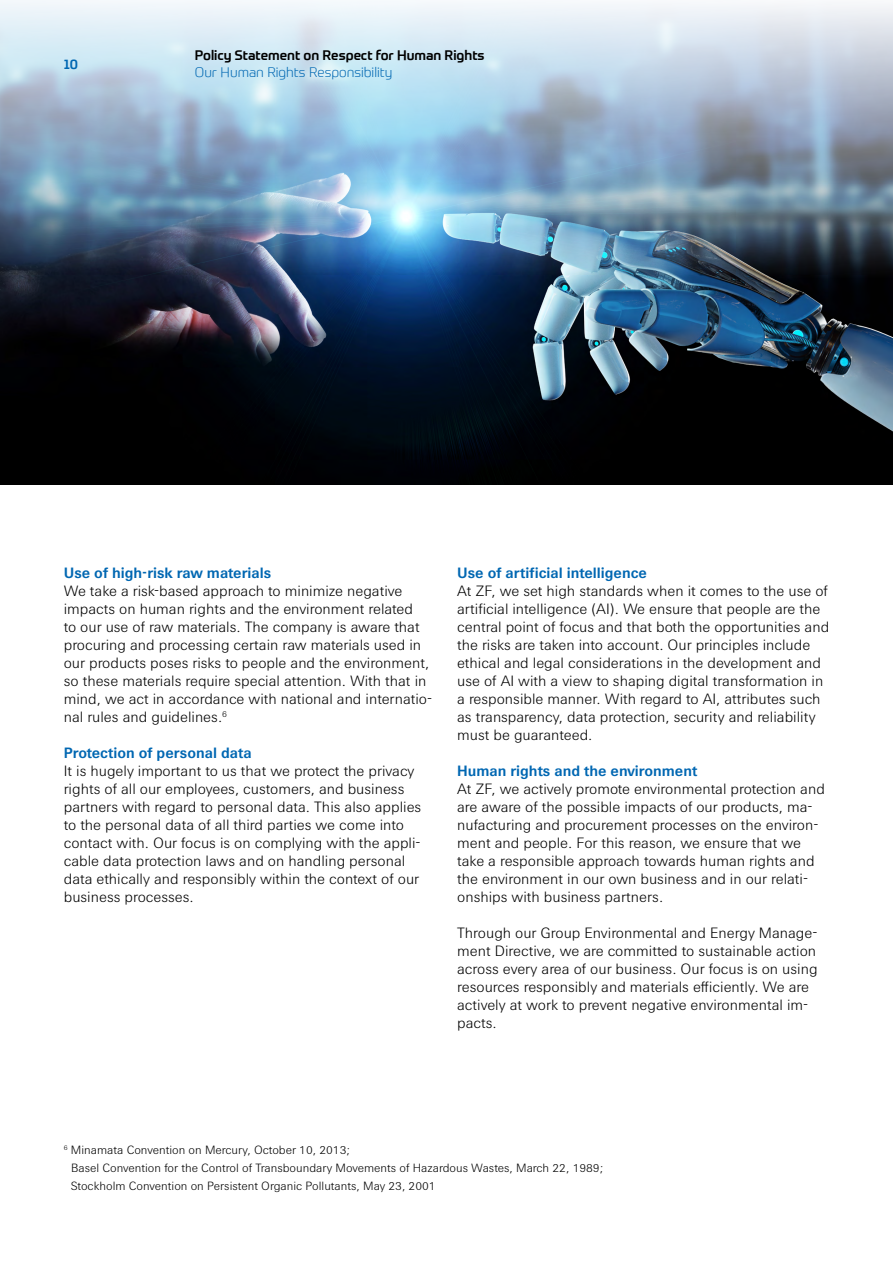
<style>
.page{position:relative;width:893px;height:1263px;background:#fff}
.page>*{position:absolute;margin:0;border:0;box-sizing:border-box;transform-origin:0 0}
.t1{font:300 15px/18px "ZF Sans";color:#000}
.t2{font:700 15px "ZF Sans";color:#0067b2}
.t3{font:500 13.5px "ZF Prometo";color:#000}
.t4{font:300 13.5px "ZF Prometo";color:#0067b2}
.t5{font:500 13.5px "ZF Prometo";color:#0067b2}
.t6{font:300 12px/18px "ZF Sans";color:#000}
</style>
<div class="page">
<img style="left:0;top:332px;width:893px;height:153px">
<img style="left:0;top:0;width:893px;height:332px">
<p class="t5" style="left:64px;top:55px;width:16px">10</p>
<p class="t3" style="left:195px;top:47px;width:291px">Policy Statement on Respect for Human Rights</p>
<p class="t4" style="left:195px;top:64px;width:199px">Our Human Rights Responsibility</p>
<p class="t2" style="left:64px;top:564px;width:209px">Use of high-risk raw materials</p>
<p class="t1" style="left:64px;top:582px;width:370px">We take a risk-based approach to minimize negative impacts on human rights and the environment related<br>to our use of raw materials. The company is aware that procuring and processing certain raw materials used in our products poses risks to people and the environment, so these materials require special attention. With that in mind, we act in accordance with national and internatio&shy;nal rules and guidelines.<sup>6</sup></p>
<p class="t2" style="left:64px;top:744px;width:189px">Protection of personal data</p>
<p class="t1" style="left:64px;top:762px;width:359px">It is hugely important to us that we protect the privacy rights of all our employees, customers, and business partners with regard to personal data. This also applies to the personal data of all third parties we come into contact with. Our focus is on complying with the appli&shy;cable data protection laws and on handling personal data ethically and responsibly within the context of our business processes.</p>
<p class="t2" style="left:457px;top:564px;width:191px">Use of artificial intelligence</p>
<p class="t1" style="left:457px;top:582px;width:374px">At ZF, we set high standards when it comes to the use of artificial intelligence (AI). We ensure that people are the central point of focus and that both the opportunities and the risks are taken into account. Our principles include ethical and legal considerations in the development and use of AI with a view to shaping digital transformation in a responsible manner. With regard to AI, attributes such as transparency, data protection, security and reliability must be guaranteed.</p>
<p class="t2" style="left:457px;top:762px;width:242px">Human rights and the environment</p>
<p class="t1" style="left:457px;top:780px;width:369px">At ZF, we actively promote environmental protection and are aware of the possible impacts of our products, ma&shy;nufacturing and procurement processes on the environ&shy;ment and people. For this reason, we ensure that we take a responsible approach towards human rights and the environment in our own business and in our relati&shy;onships with business partners.</p>
<p class="t1" style="left:457px;top:924px;width:362px">Through our Group Environmental and Energy Manage&shy;ment Directive, we are committed to sustainable action across every area of our business. Our focus is on using resources responsibly and materials efficiently. We are actively at work to prevent negative environmental im&shy;pacts.</p>
<p class="t6" style="left:71px;top:1141px;width:534px;text-indent:-7px"><sup>6</sup> Minamata Convention on Mercury, October 10, 2013;<br>Basel Convention for the Control of Transboundary Movements of Hazardous Wastes, March 22, 1989;<br>Stockholm Convention on Persistent Organic Pollutants, May 23, 2001</p>
</div>
